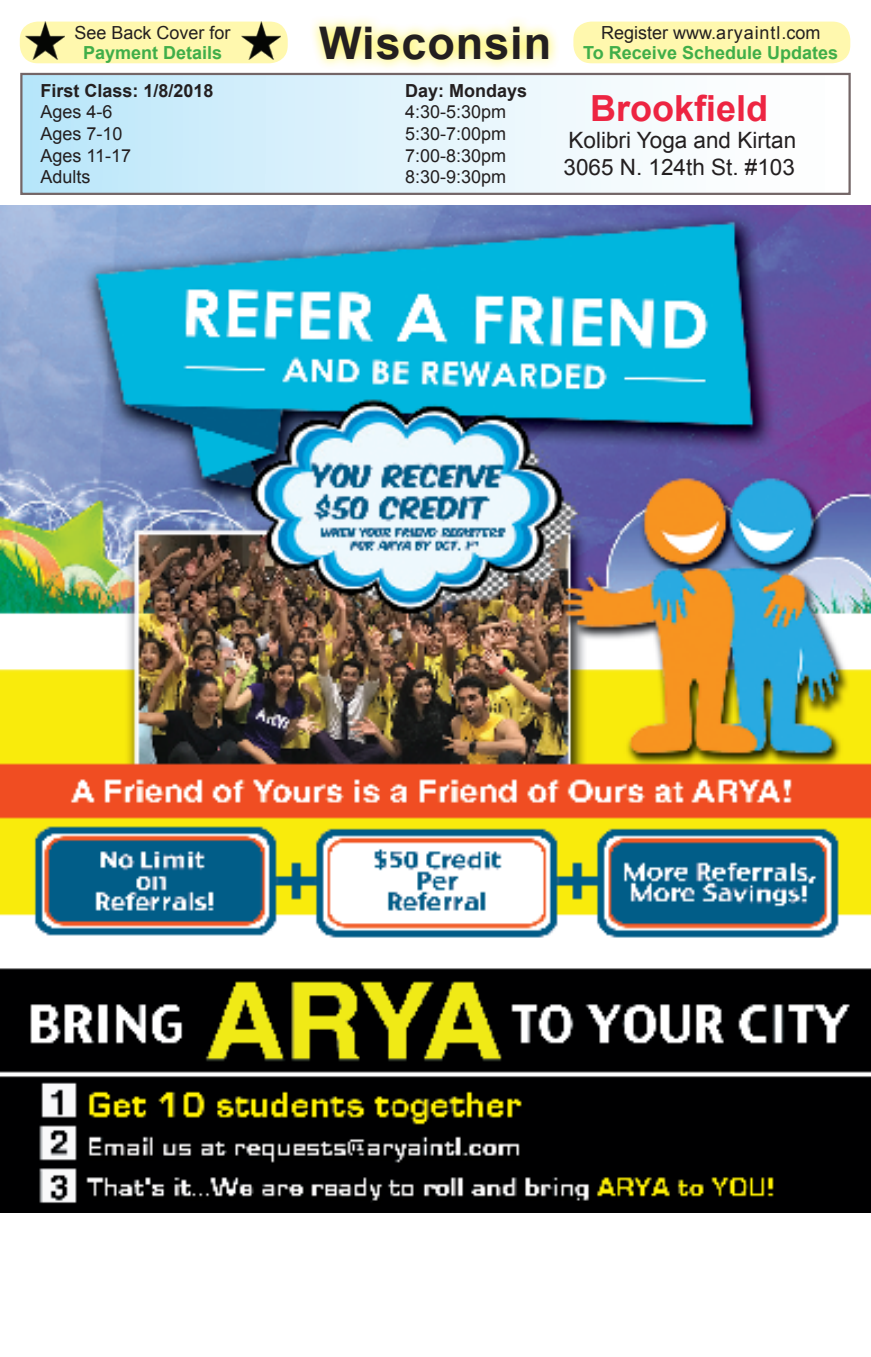
<style>
.page{position:relative;width:871px;height:1357px;background:#fff}
.page>*{position:absolute;margin:0;border:0;box-sizing:border-box;transform-origin:0 0}
.t1{font:700 45px "Arial";letter-spacing:.02em;color:#231f20}
.t2{font:700 36px "Arial";color:#ed2542}
.t3{font:22.5px "Arial";color:#231f20}
.t4{font:18px "Arial";color:#231f20}
.t5{font:700 18px "Arial";color:#40ae49}
.t6{font:700 18px "Arial";color:#231f20}
</style>
<div class="page">
<div style="left:21px;top:74px;width:828px;height:120px;background:linear-gradient(to right,#bce6f9,#fffffe)"></div>
<div style="left:308px;top:14px;width:252px;height:58px;background:#fff101;opacity:.8"></div>
<div style="left:573px;top:22px;width:277px;height:41px;background:#fff8ae;border-radius:18px"></div>
<div style="left:20px;top:22px;width:268px;height:41px;background:#fff8ae;border-radius:18px"></div>
<img style="left:26px;top:21px;width:39px;height:38px">
<img style="left:242px;top:22px;width:39px;height:38px">
<img style="left:0;top:206px;width:871px;height:1006px">
<p class="t4" style="left:75px;top:21px;width:158px">See Back Cover for</p>
<p class="t5" style="left:83px;top:41px;width:141px">Payment Details</p>
<p class="t1" style="left:319px;top:13px;width:233px">Wisconsin</p>
<p class="t4" style="left:601px;top:21px;width:221px">Register www.aryaintl.com</p>
<p class="t5" style="left:583px;top:41px;width:256px">To Receive Schedule Updates</p>
<p class="t6" style="left:40px;top:78px;width:175px">First Class: 1/8/2018</p>
<p class="t6" style="left:405px;top:78px;width:124px">Day: Mondays</p>
<p class="t4" style="left:40px;top:100px;width:74px">Ages 4-6</p>
<p class="t4" style="left:405px;top:100px;width:103px">4:30-5:30pm</p>
<p class="t4" style="left:40px;top:122px;width:84px">Ages 7-10</p>
<p class="t4" style="left:405px;top:122px;width:103px">5:30-7:00pm</p>
<p class="t4" style="left:40px;top:143px;width:92px">Ages 11-17</p>
<p class="t4" style="left:405px;top:143px;width:103px">7:00-8:30pm</p>
<p class="t4" style="left:40px;top:165px;width:52px">Adults</p>
<p class="t4" style="left:405px;top:165px;width:103px">8:30-9:30pm</p>
<p class="t2" style="left:590px;top:84px;width:180px">Brookfield</p>
<p class="t3" style="left:568px;top:125px;width:229px">Kolibri Yoga and Kirtan</p>
<p class="t3" style="left:563px;top:152px;width:233px">3065 N. 124th St. #103</p>
</div>
